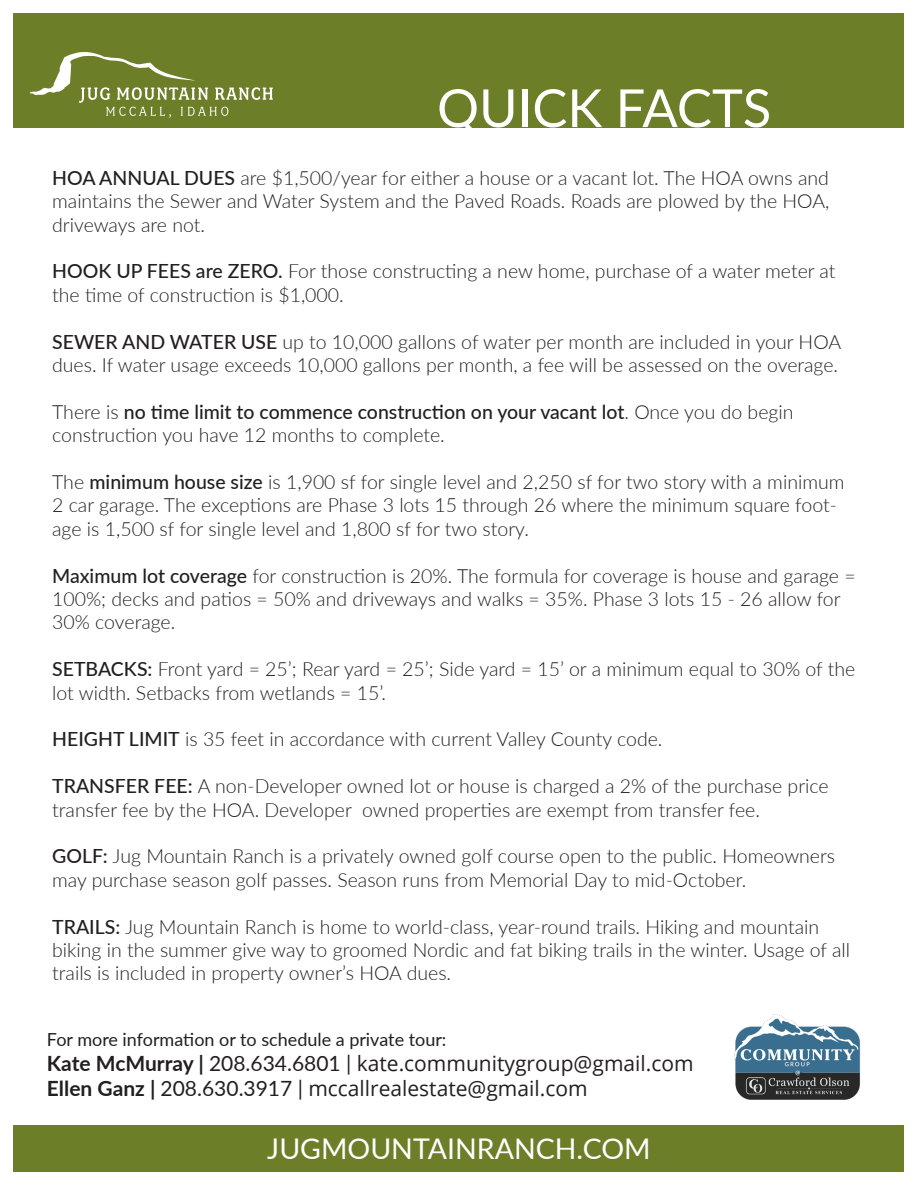
<style>
.page{position:relative;width:918px;height:1188px;background:#fff}
.page>*{position:absolute;margin:0;border:0;box-sizing:border-box;transform-origin:0 0}
.t1{font:52.5px "Lato";color:#fff}
.t2{font:28.5px "Lato";color:#fff}
.t3{font:21px "Open Sans";color:#231f20}
.t4{font:300 19.5px/23.4px "Lato";color:#231f20}
.t5{font:500 19.5px "Lato";color:#231f20}
.t6{font:18px "Lato";color:#231f20}
.s1{font-weight:500}
.s2{font-weight:300}
.s3{font-family:"Lato";font-weight:700}
.s4{font-family:"Lato"}
</style>
<div class="page">
<div style="left:13px;top:14px;width:891px;height:114px;background:#6d7e28"></div>
<svg style="left:30px;top:52px;width:243px;height:66px"></svg>
<img style="left:734px;top:1014px;width:127px;height:86px">
<div style="left:14px;top:1125px;width:890px;height:46px;background:#6d7e28"></div>
<p class="t1" style="left:437px;top:70px;width:336px">QUICK FACTS</p>
<p class="t4" style="left:52px;top:165px;width:779px;text-align:justify"><span class="s1">HOA ANNUAL DUES</span> are $1,500/year for either a house or a vacant lot. The HOA owns and maintains the Sewer and Water System and the Paved Roads. Roads are plowed by the HOA, driveways are not.</p>
<p class="t4" style="left:52px;top:259px;width:785px"><span class="s1">HOOK UP FEES are ZERO.</span> For those constructing a new home, purchase of a water meter at the time of construction is $1,000.</p>
<p class="t4" style="left:52px;top:329px;width:791px"><span class="s1">SEWER AND WATER USE</span> up to 10,000 gallons of water per month are included in your HOA dues. If water usage exceeds 10,000 gallons per month, a fee will be assessed on the overage.</p>
<p class="t5" style="left:52px;top:398px;width:743px"><span class="s2">There is</span> no time limit to commence construction on your vacant lot<span class="s2">. Once you do begin</span></p>
<p class="t4" style="left:52px;top:423px;width:394px">construction you have 12 months to complete.</p>
<p class="t4" style="left:52px;top:470px;width:794px">The <span class="s1">minimum house size</span> is 1,900 sf for single level and 2,250 sf for two story with a minimum<br>2 car garage. The exceptions are Phase 3 lots 15 through 26 where the minimum square foot&shy;age is 1,500 sf for single level and 1,800 sf for two story.</p>
<p class="t4" style="left:52px;top:563px;width:805px"><span class="s1">Maximum lot coverage</span> for construction is 20%. The formula for coverage is house and garage =<br>100%; decks and patios = 50% and driveways and walks = 35%. Phase 3 lots 15 - 26 allow for<br>30% coverage.</p>
<p class="t4" style="left:52px;top:657px;width:805px"><span class="s1">SETBACKS:</span> Front yard = 25’; Rear yard = 25’; Side yard = 15’ or a minimum equal to 30% of the lot width. Setbacks from wetlands = 15’.</p>
<p class="t4" style="left:52px;top:727px;width:612px"><span class="s1">HEIGHT LIMIT</span> is 35 feet in accordance with current Valley County code.</p>
<p class="t4" style="left:52px;top:774px;width:778px"><span class="s1">TRANSFER FEE:</span> A non-Developer owned lot or house is charged a 2% of the purchase price transfer fee by the HOA. Developer owned properties are exempt from transfer fee.</p>
<p class="t4" style="left:52px;top:844px;width:785px"><span class="s1">GOLF:</span> Jug Mountain Ranch is a privately owned golf course open to the public. Homeowners may purchase season golf passes. Season runs from Memorial Day to mid-October.</p>
<p class="t4" style="left:52px;top:914px;width:799px"><span class="s1">TRAILS:</span> Jug Mountain Ranch is home to world-class, year-round trails. Hiking and mountain biking in the summer give way to groomed Nordic and fat biking trails in the winter. Usage of all trails is included in property owner’s HOA dues.</p>
<p class="t6" style="left:47px;top:1026px;width:401px">For more information or to schedule a private tour:</p>
<p class="t3" style="left:47px;top:1049px;width:648px"><span class="s3">Kate McMurray |</span> <span class="s4">208.634.6801 |</span> kate.communitygroup@gmail.com</p>
<p class="t3" style="left:47px;top:1074px;width:542px"><span class="s3">Ellen Ganz |</span> <span class="s4">208.630.3917 |</span> mccallrealestate@gmail.com</p>
<p class="t2" style="left:267px;top:1129px;width:385px">JUGMOUNTAINRANCH.COM</p>
</div>
